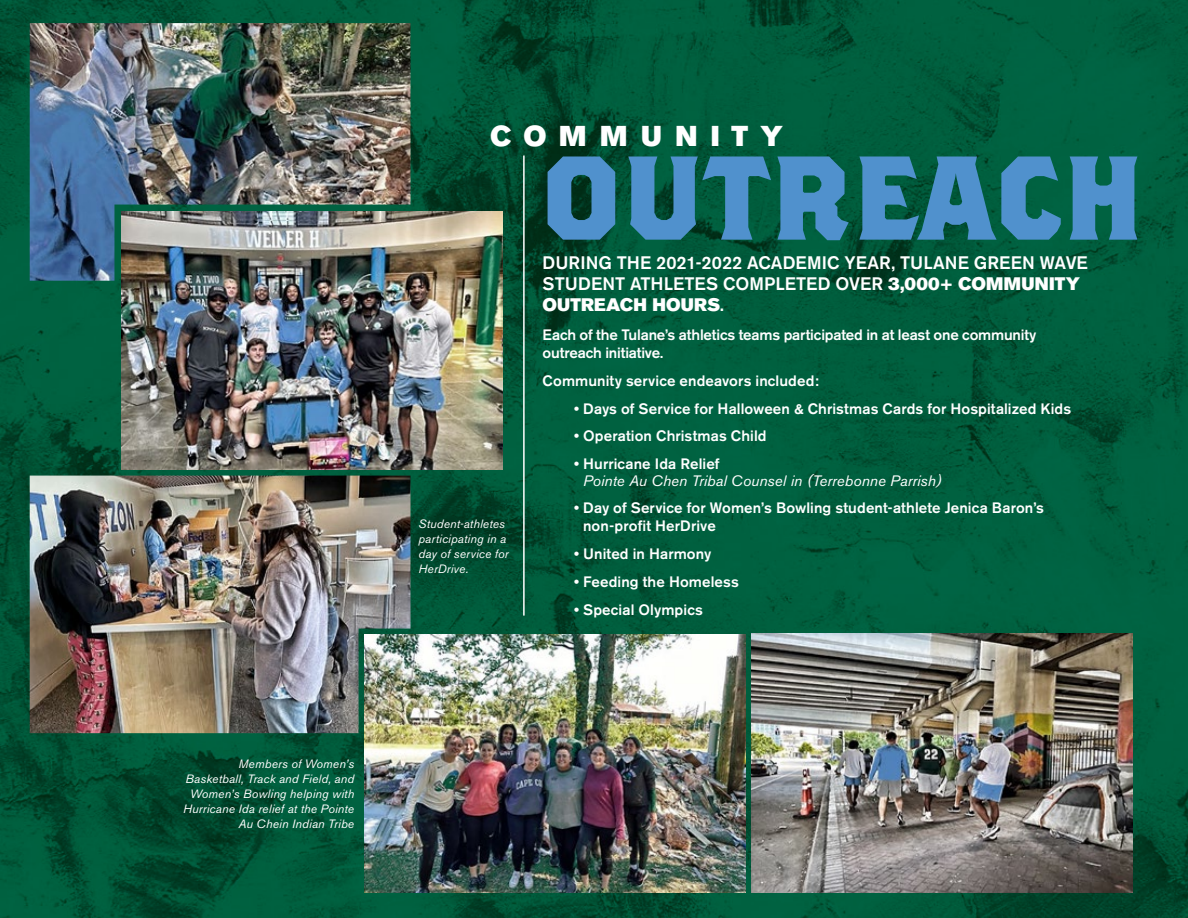
<style>
.page{position:relative;width:1188px;height:918px;background:#fff}
.page>*{position:absolute;margin:0;border:0;box-sizing:border-box;transform-origin:0 0}
.t1{font:118.8px "Brothers Bold Alternates";color:#5091cd}
.t2{font:28.5px "Akzidenz Grotesk BE Super";letter-spacing:.455em;color:#fff}
.t3{font:500 18px/21px "Akzidenz Grotesk BE";letter-spacing:.005em;color:#fff}
.t4{font:18px "Akzidenz Grotesk BE Super";letter-spacing:.005em;color:#fff}
.t5{font:500 15px/18px "Akzidenz Grotesk BE";letter-spacing:.005em;color:#fff}
.t6{font:italic 15px "Akzidenz Grotesk BE";letter-spacing:.005em;color:#fff}
.t7{font:italic 12px/15px "Akzidenz Grotesk BE";letter-spacing:.015em;color:#fff}
.s1{font-family:"Akzidenz Grotesk BE Super";font-weight:400}
.s2{font-family:"Akzidenz Grotesk BE";font-weight:500}
</style>
<div class="page">
<img style="left:0;top:0;width:1188px;height:918px">
<hr style="left:523px;top:156px;width:2px;height:460px;background:#fff">
<img style="left:30px;top:23px;width:381px;height:258px">
<img style="left:30px;top:476px;width:381px;height:257px">
<img style="left:365px;top:634px;width:381px;height:258px">
<img style="left:122px;top:211px;width:381px;height:259px">
<img style="left:751px;top:634px;width:381px;height:258px">
<p class="t7" style="left:183px;top:756px;width:173px;text-align:right">Members of Women’s<br>Basketball, Track and Field, and<br>Women’s Bowling helping with<br>Hurricane Ida relief at the Pointe<br>Au Chein Indian Tribe</p>
<h2 class="t2" style="left:490px;top:119px;width:294px">COMMUNITY</h2>
<h1 class="t1" style="left:540px;top:124px;width:606px">OUTREACH</h1>
<p class="t7" style="left:418px;top:516px;width:92px">Student-athletes participating in a day of service for<br>HerDrive.</p>
<p class="t3" style="left:543px;top:252px;width:547px">DURING THE 2021-2022 ACADEMIC YEAR, TULANE GREEN WAVE<br>STUDENT ATHLETES COMPLETED OVER <span class="s1">3,000+ COMMUNITY</span></p>
<p class="t4" style="left:543px;top:294px;width:183px">OUTREACH HOURS<span class="s2">.</span></p>
<p class="t5" style="left:543px;top:326px;width:495px">Each of the Tulane’s athletics teams participated in at least one community outreach initiative.</p>
<p class="t5" style="left:543px;top:372px;width:278px">Community service endeavors included:</p>
<p class="t5" style="left:574px;top:399px;width:499px">• Days of Service for Halloween &amp; Christmas Cards for Hospitalized Kids</p>
<p class="t5" style="left:574px;top:427px;width:194px">• Operation Christmas Child</p>
<p class="t5" style="left:574px;top:455px;width:147px">• Hurricane Ida Relief</p>
<p class="t6" style="left:583px;top:471px;width:360px">Pointe Au Chen Tribal Counsel in (Terrebonne Parrish)</p>
<p class="t5" style="left:583px;top:499px;width:462px;text-indent:-9px">• Day of Service for Women’s Bowling student-athlete Jenica Baron’s non-profit HerDrive</p>
<p class="t5" style="left:574px;top:545px;width:139px">• United in Harmony</p>
<p class="t5" style="left:574px;top:573px;width:166px">• Feeding the Homeless</p>
<p class="t5" style="left:574px;top:600px;width:130px">• Special Olympics</p>
</div>
